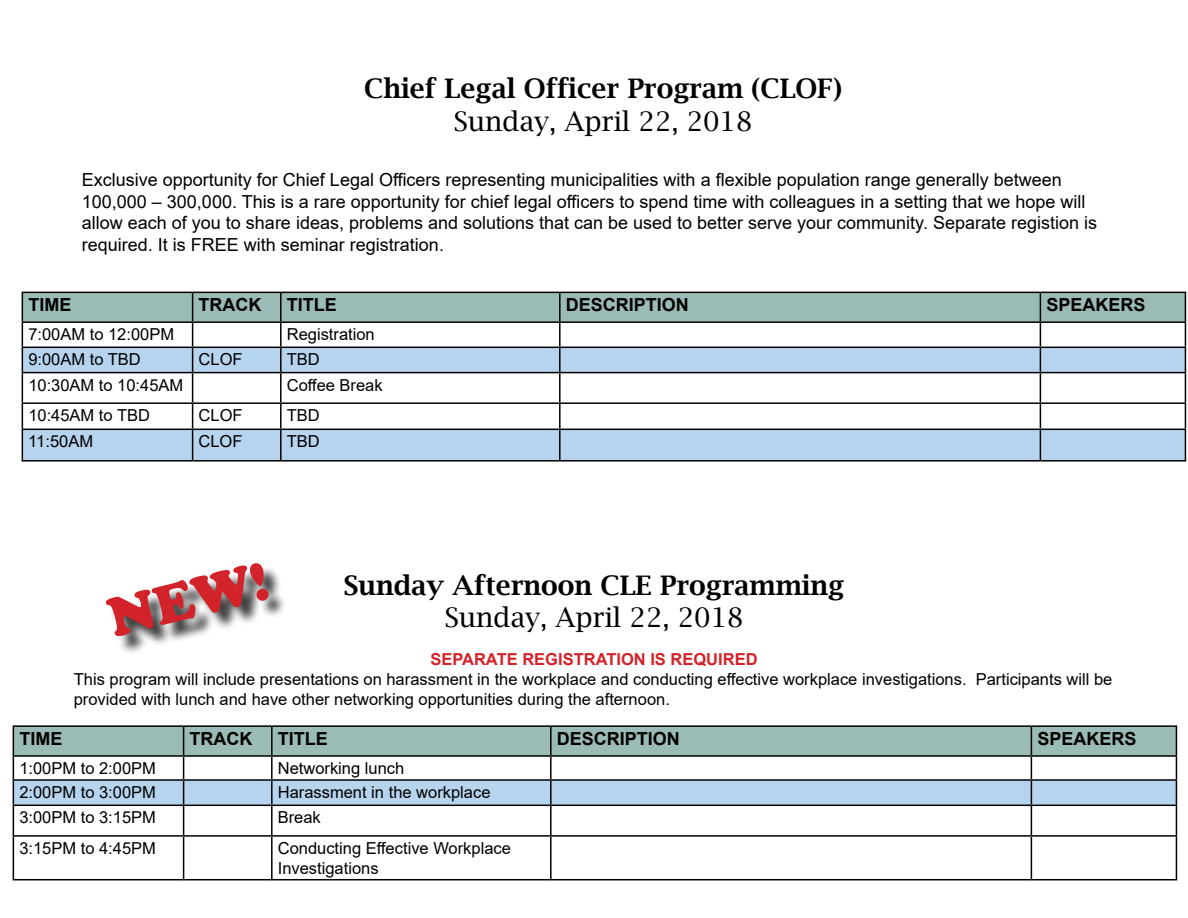
<style>
.page{position:relative;width:1188px;height:918px;background:#fff}
.page>*{position:absolute;margin:0;border:0;box-sizing:border-box;transform-origin:0 0}
.t1{font:900 57px "Cooper";color:#d2232a}
.t2{font:600 27px "Lucida Bright";color:#000}
.t3{font:27px "Lucida Bright";color:#000}
.t4{font:18px/21.6px "Arial";color:#000}
.t5{font:700 18px "Arial";color:#000}
.t6{font:16.5px/19.8px "Arial";color:#000}
.t7{font:700 16.5px "Arial";color:#d2232a}
</style>
<div class="page">
<hr style="left:13px;top:835px;width:171px;height:2px;background:#000">
<hr style="left:13px;top:837px;width:1px;height:42px;background:#000">
<hr style="left:184px;top:835px;width:88px;height:2px;background:#000">
<hr style="left:183px;top:837px;width:1px;height:42px;background:#000">
<hr style="left:272px;top:835px;width:279px;height:2px;background:#000">
<hr style="left:271px;top:837px;width:2px;height:42px;background:#000">
<hr style="left:551px;top:835px;width:480px;height:2px;background:#000">
<hr style="left:550px;top:837px;width:2px;height:42px;background:#000">
<hr style="left:1031px;top:835px;width:146px;height:2px;background:#000">
<hr style="left:1031px;top:837px;width:1px;height:42px;background:#000">
<hr style="left:1176px;top:837px;width:1px;height:42px;background:#000">
<hr style="left:13px;top:879px;width:171px;height:1px;background:#000">
<hr style="left:184px;top:879px;width:88px;height:1px;background:#000">
<hr style="left:272px;top:879px;width:279px;height:1px;background:#000">
<hr style="left:551px;top:879px;width:480px;height:1px;background:#000">
<hr style="left:1031px;top:879px;width:146px;height:1px;background:#000">
<hr style="left:13px;top:725px;width:171px;height:2px;background:#000">
<hr style="left:184px;top:725px;width:88px;height:2px;background:#000">
<hr style="left:272px;top:725px;width:279px;height:2px;background:#000">
<hr style="left:551px;top:725px;width:480px;height:2px;background:#000">
<hr style="left:1031px;top:725px;width:146px;height:2px;background:#000">
<svg style="left:13px;top:726px;width:1164px;height:109px"></svg>
<hr style="left:1031px;top:755px;width:146px;height:2px;background:#000">
<div style="left:109px;top:565px;width:177px;height:90px;background:#000;opacity:.75"></div>
<hr style="left:22px;top:460px;width:171px;height:2px;background:#000">
<hr style="left:193px;top:460px;width:88px;height:2px;background:#000">
<hr style="left:281px;top:460px;width:279px;height:2px;background:#000">
<hr style="left:560px;top:460px;width:480px;height:2px;background:#000">
<hr style="left:1040px;top:460px;width:146px;height:2px;background:#000">
<svg style="left:22px;top:292px;width:1164px;height:169px"></svg>
<hr style="left:1040px;top:321px;width:146px;height:2px;background:#000">
<h2 class="t2" style="left:364px;top:73px;width:479px">Chief Legal Officer Program (CLOF)</h2>
<h2 class="t3" style="left:453px;top:106px;width:301px">Sunday, April 22, 2018</h2>
<p class="t4" style="left:82px;top:169px;width:1017px">Exclusive opportunity for Chief Legal Officers representing municipalities with a flexible population range generally between 100,000 – 300,000. This is a rare opportunity for chief legal officers to spend time with colleagues in a setting that we hope will allow each of you to share ideas, problems and solutions that can be used to better serve your community. Separate registion is required. It is FREE with seminar registration.</p>
<p class="t5" style="left:28px;top:292px;width:45px">TIME</p>
<p class="t5" style="left:199px;top:292px;width:64px">TRACK</p>
<p class="t5" style="left:287px;top:292px;width:52px">TITLE</p>
<p class="t5" style="left:566px;top:292px;width:125px">DESCRIPTION</p>
<p class="t5" style="left:1046px;top:292px;width:101px">SPEAKERS</p>
<p class="t6" style="left:28px;top:324px;width:147px">7:00AM to 12:00PM</p>
<p class="t6" style="left:287px;top:324px;width:90px">Registration</p>
<p class="t6" style="left:28px;top:350px;width:114px">9:00AM to TBD</p>
<p class="t6" style="left:199px;top:350px;width:46px">CLOF</p>
<p class="t6" style="left:287px;top:350px;width:34px">TBD</p>
<p class="t6" style="left:28px;top:375px;width:157px">10:30AM to 10:45AM</p>
<p class="t6" style="left:287px;top:375px;width:97px">Coffee Break</p>
<p class="t6" style="left:28px;top:405px;width:123px">10:45AM to TBD</p>
<p class="t6" style="left:199px;top:405px;width:46px">CLOF</p>
<p class="t6" style="left:287px;top:405px;width:34px">TBD</p>
<p class="t6" style="left:28px;top:432px;width:66px">11:50AM</p>
<p class="t6" style="left:199px;top:432px;width:46px">CLOF</p>
<p class="t6" style="left:287px;top:432px;width:34px">TBD</p>
<h1 class="t1" style="left:101px;top:587px;width:165px;rotate:-14deg">NEW!</h1>
<h2 class="t2" style="left:344px;top:570px;width:502px">Sunday Afternoon CLE Programming</h2>
<h2 class="t3" style="left:444px;top:602px;width:301px">Sunday, April 22, 2018</h2>
<p class="t7" style="left:430px;top:648px;width:329px">SEPARATE REGISTRATION IS REQUIRED</p>
<p class="t6" style="left:74px;top:669px;width:1040px">This program will include presentations on harassment in the workplace and conducting effective workplace investigations. Participants will be provided with lunch and have other networking opportunities during the afternoon.</p>
<p class="t5" style="left:19px;top:726px;width:45px">TIME</p>
<p class="t5" style="left:190px;top:726px;width:64px">TRACK</p>
<p class="t5" style="left:278px;top:726px;width:52px">TITLE</p>
<p class="t5" style="left:557px;top:726px;width:125px">DESCRIPTION</p>
<p class="t5" style="left:1037px;top:726px;width:101px">SPEAKERS</p>
<p class="t6" style="left:19px;top:758px;width:138px">1:00PM to 2:00PM</p>
<p class="t6" style="left:278px;top:758px;width:128px">Networking lunch</p>
<p class="t6" style="left:19px;top:782px;width:138px">2:00PM to 3:00PM</p>
<p class="t6" style="left:278px;top:782px;width:214px">Harassment in the workplace</p>
<p class="t6" style="left:19px;top:808px;width:138px">3:00PM to 3:15PM</p>
<p class="t6" style="left:278px;top:808px;width:45px">Break</p>
<p class="t6" style="left:19px;top:838px;width:138px">3:15PM to 4:45PM</p>
<p class="t6" style="left:278px;top:838px;width:235px">Conducting Effective Workplace<br>Investigations</p>
</div>
